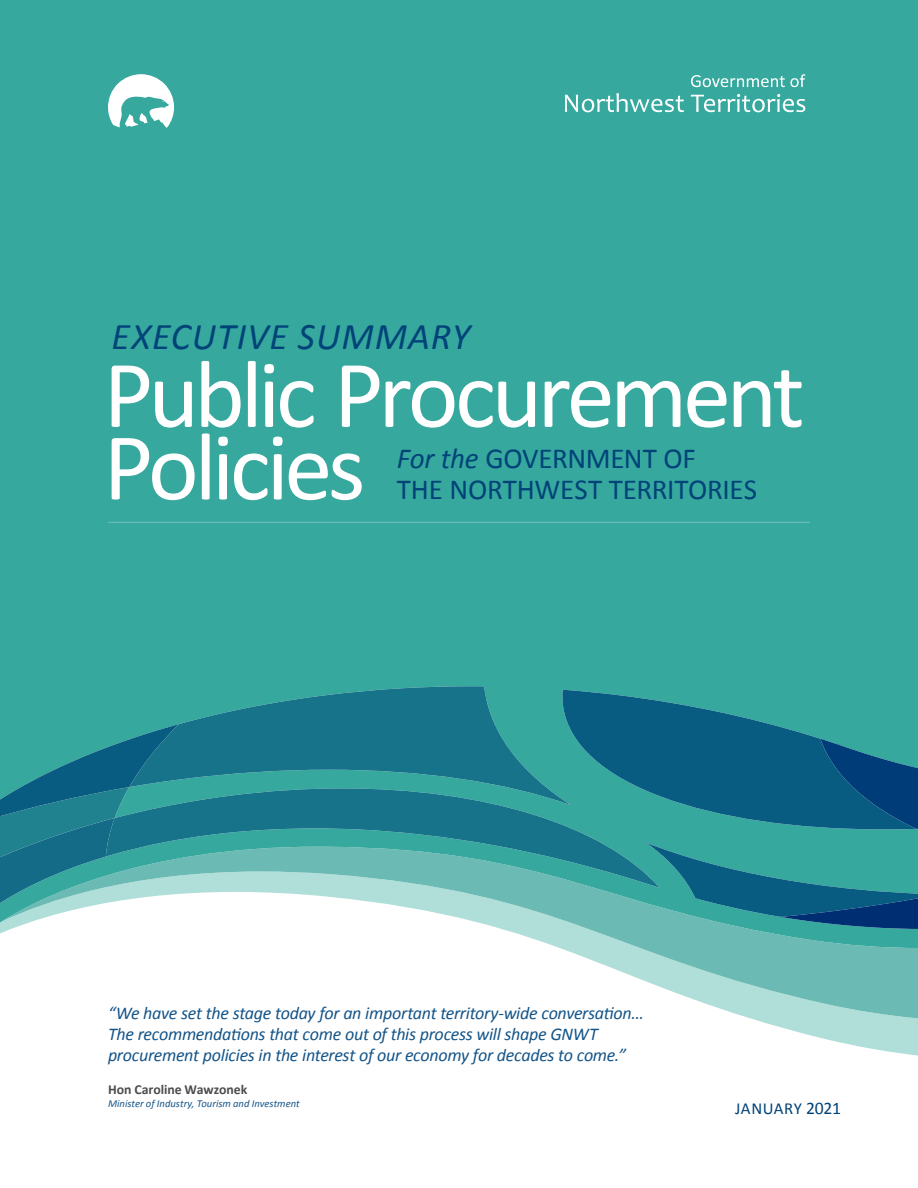
<style>
.page{position:relative;width:918px;height:1188px;background:#fff}
.page>*{position:absolute;margin:0;border:0;box-sizing:border-box;transform-origin:0 0}
.t1{font:96.75px/72.6px "Calibri";letter-spacing:-.045em;color:#fff}
.t2{font:italic 37.8px "Calibri";letter-spacing:.025em;color:#004378}
.t3{font:29.1px/30.9px "Calibri";letter-spacing:-.01em;color:#004378}
.t4{font:italic 18px/21px "Calibri";letter-spacing:-.015em;color:#145488}
.t5{font:16.8px "Calibri";letter-spacing:.03em;color:#004378}
.t6{font:700 13.8px "Calibri";color:#4b4c4d}
.t7{font:italic 10.65px "Calibri";color:#145488}
.s1{font-style:italic}
.s2{font-size:17.7px}
</style>
<div class="page">
<svg style="left:560px;top:948px;width:358px;height:74px"></svg>
<div style="left:0;top:0;width:918px;height:948px;background:#36a89e"></div>
<svg style="left:571px;top:690px;width:347px;height:98px;background:#218591"></svg>
<svg style="left:179px;top:788px;width:467px;height:100px;background:#439ea1"></svg>
<svg style="left:129px;top:686px;width:442px;height:119px;background:#238892"></svg>
<svg style="left:0;top:724px;width:179px;height:188px;background:#36919b"></svg>
<svg style="left:646px;top:739px;width:272px;height:190px;background:#1d798d"></svg>
<svg style="left:691px;top:74px;width:114px;height:13px"></svg>
<svg style="left:565px;top:93px;width:119px;height:19px;background:#6abeb7"></svg>
<svg style="left:691px;top:94px;width:114px;height:18px;background:#6bbfb7"></svg>
<hr style="left:108px;top:522px;width:702px;height:1px;background:#73c2bc">
<svg style="left:108px;top:74px;width:66px;height:54px"></svg>
<p class="t2" style="left:112px;top:311px;width:360px">EXECUTIVE SUMMARY</p>
<p class="t1" style="left:104px;top:359px;width:703px">Public Procurement<br>Policies</p>
<p class="t3" style="left:397px;top:443px;width:362px"><span class="s1">For the</span> GOVERNMENT OF<br>THE NORTHWEST TERRITORIES</p>
<p class="t4" style="left:108px;top:1001px;width:537px">“We have set the stage today for an important territory-wide conversation...<br>The recommendations that come out of this process will shape GNWT procurement policies in the interest of our economy for decades to come.”</p>
<p class="t6" style="left:108px;top:1081px;width:141px">Hon Caroline Wawzonek</p>
<p class="t7" style="left:108px;top:1096px;width:193px">Minister of Industry, Tourism and Investment</p>
<p class="t5" style="left:735px;top:1098px;width:107px">JANUARY <span class="s2">2021</span></p>
</div>
